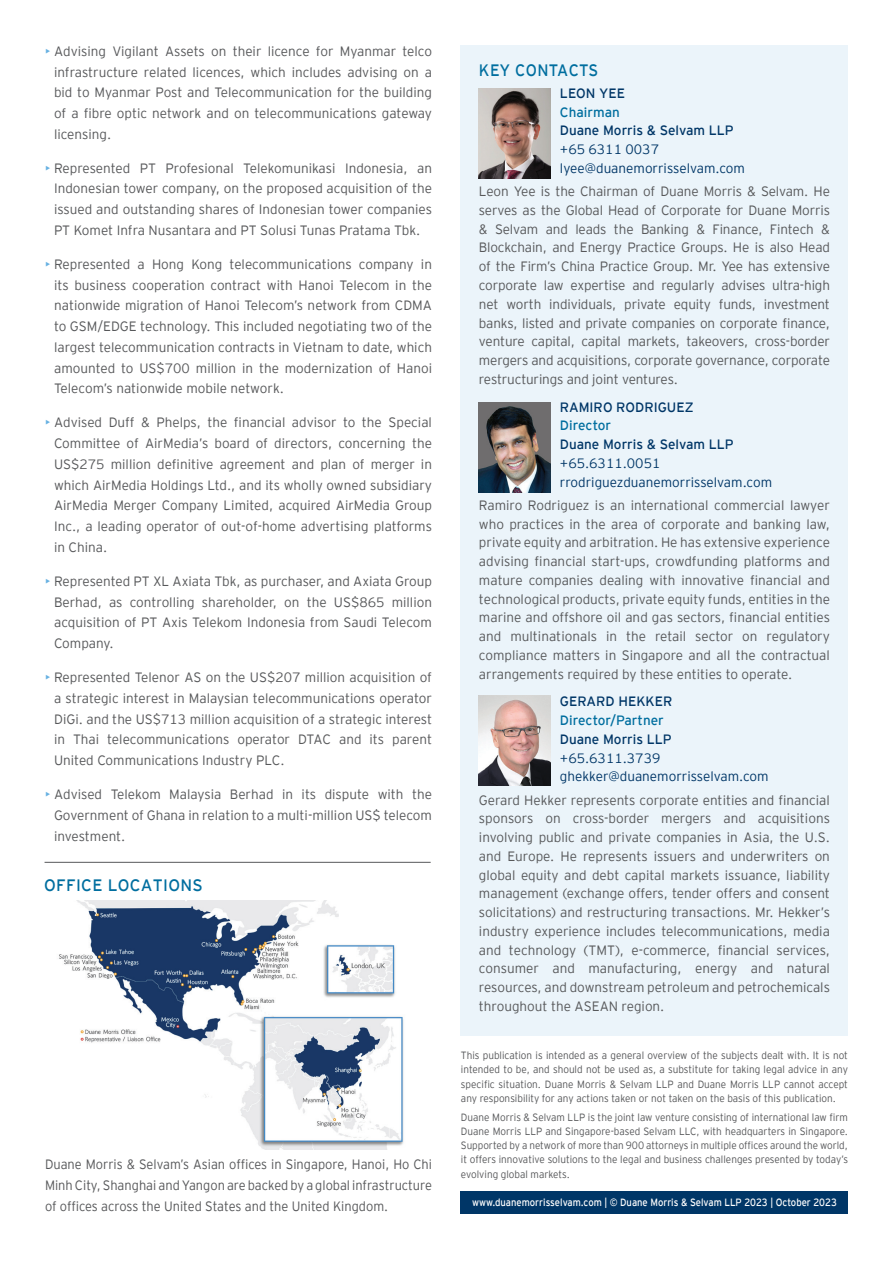
<style>
.page{position:relative;width:893px;height:1263px;background:#fff}
.page>*{position:absolute;margin:0;border:0;box-sizing:border-box;transform-origin:0 0}
.t1{font:16.5px "EY Interstate";letter-spacing:.02em;color:#006e9f}
.t2{font:16.5px "EY Interstate";letter-spacing:.02em;color:#006e9f;scale:.95 1}
.t3{font:300 13.5px/18.8px "EY Interstate";color:#57585a;text-align:justify}
.t4{font:300 13.5px/21px "EY Interstate";color:#57585a;text-align:justify;scale:.95 1}
.t5{font:300 13.5px/18.8px "EY Interstate";color:#003667}
.t6{font:13.5px "EY Interstate";color:#003667}
.t7{font:13.5px "EY Interstate";color:#006e9f}
.t8{font:300 10.5px/14.2px "EY Interstate";color:#57585a;text-align:justify;scale:.95 1}
.t9{font:10.5px "EY Interstate";color:#fff;scale:.9 1}
.s1{color:#67b1e2}
</style>
<div class="page">
<div style="left:461px;top:45px;width:387px;height:990px;background:#ebf4fa"></div>
<hr style="left:45px;top:862px;width:386px;height:1px;background:#57585a">
<div style="left:461px;top:1191px;width:387px;height:22px;background:#003667"></div>
<img style="left:479px;top:88px;width:72px;height:90px">
<img style="left:479px;top:402px;width:72px;height:90px">
<img style="left:479px;top:695px;width:72px;height:90px">
<img style="left:59px;top:901px;width:345px;height:249px">
<p class="t3" style="left:54px;top:40px;width:379px;line-height:20.7px;text-indent:-9px"><span class="s1">•</span> Advising Vigilant Assets on their licence for Myanmar telco infrastructure related licences, which includes advising on a bid to Myanmar Post and Telecommunication for the building of a fibre optic network and on telecommunications gateway licensing.</p>
<p class="t3" style="left:54px;top:157px;width:379px;line-height:20.7px;text-indent:-9px"><span class="s1">•</span> Represented PT Profesional Telekomunikasi Indonesia, an Indonesian tower company, on the proposed acquisition of the issued and outstanding shares of Indonesian tower companies PT Komet Infra Nusantara and PT Solusi Tunas Pratama Tbk.</p>
<p class="t3" style="left:54px;top:253px;width:379px;line-height:20.7px;text-indent:-9px"><span class="s1">•</span> Represented a Hong Kong telecommunications company in its business cooperation contract with Hanoi Telecom in the nationwide migration of Hanoi Telecom’s network from CDMA to GSM/EDGE technology. This included negotiating two of the largest telecommunication contracts in Vietnam to date, which amounted to US$700 million in the modernization of Hanoi Telecom’s nationwide mobile network.</p>
<p class="t3" style="left:54px;top:412px;width:379px;line-height:20.7px;text-indent:-9px"><span class="s1">•</span> Advised Duff &amp; Phelps, the financial advisor to the Special Committee of AirMedia’s board of directors, concerning the US$275 million definitive agreement and plan of merger in which AirMedia Holdings Ltd., and its wholly owned subsidiary AirMedia Merger Company Limited, acquired AirMedia Group Inc., a leading operator of out-of-home advertising platforms in China.</p>
<p class="t3" style="left:54px;top:570px;width:379px;line-height:20.7px;text-indent:-9px"><span class="s1">•</span> Represented PT XL Axiata Tbk, as purchaser, and Axiata Group Berhad, as controlling shareholder, on the US$865 million acquisition of PT Axis Telekom Indonesia from Saudi Telecom Company.</p>
<p class="t3" style="left:54px;top:666px;width:379px;line-height:20.7px;text-indent:-9px"><span class="s1">•</span> Represented Telenor AS on the US$207 million acquisition of a strategic interest in Malaysian telecommunications operator DiGi. and the US$713 million acquisition of a strategic interest in Thai telecommunications operator DTAC and its parent United Communications Industry PLC.</p>
<p class="t3" style="left:54px;top:783px;width:379px;line-height:20.7px;text-indent:-9px"><span class="s1">•</span> Advised Telekom Malaysia Berhad in its dispute with the Government of Ghana in relation to a multi-million US$ telecom investment.</p>
<p class="t1" style="left:44px;top:874px;width:160px">OFFICE LOCATIONS</p>
<p class="t4" style="left:45px;top:1153px;width:409px">Duane Morris &amp; Selvam’s Asian offices in Singapore, Hanoi, Ho Chi Minh City, Shanghai and Yangon are backed by a global infrastructure of offices across the United States and the United Kingdom.</p>
<p class="t2" style="left:479px;top:59px;width:127px">KEY CONTACTS</p>
<p class="t6" style="left:560px;top:84px;width:67px">LEON YEE</p>
<p class="t7" style="left:560px;top:102px;width:61px">Chairman</p>
<p class="t6" style="left:560px;top:121px;width:175px">Duane Morris &amp; Selvam LLP</p>
<p class="t5" style="left:560px;top:139px;width:186px">+65 6311 0037 lyee@duanemorrisselvam.com</p>
<p class="t3" style="left:479px;top:181px;width:353px">Leon Yee is the Chairman of Duane Morris &amp; Selvam. He serves as the Global Head of Corporate for Duane Morris &amp; Selvam and leads the Banking &amp; Finance, Fintech &amp; Blockchain, and Energy Practice Groups. He is also Head of the Firm’s China Practice Group. Mr. Yee has extensive corporate law expertise and regularly advises ultra-high net worth individuals, private equity funds, investment banks, listed and private companies on corporate finance, venture capital, capital markets, takeovers, cross-border mergers and acquisitions, corporate governance, corporate restructurings and joint ventures.</p>
<p class="t6" style="left:560px;top:397px;width:135px">RAMIRO RODRIGUEZ</p>
<p class="t7" style="left:560px;top:416px;width:53px">Director</p>
<p class="t6" style="left:560px;top:435px;width:175px">Duane Morris &amp; Selvam LLP</p>
<p class="t5" style="left:560px;top:453px;width:214px">+65.6311.0051 rrodriguezduanemorrisselvam.com</p>
<p class="t3" style="left:479px;top:495px;width:353px">Ramiro Rodriguez is an international commercial lawyer who practices in the area of corporate and banking law, private equity and arbitration. He has extensive experience advising financial start-ups, crowdfunding platforms and mature companies dealing with innovative financial and technological products, private equity funds, entities in the marine and offshore oil and gas sectors, financial entities and multinationals in the retail sector on regulatory compliance matters in Singapore and all the contractual arrangements required by these entities to operate.</p>
<p class="t6" style="left:560px;top:692px;width:114px">GERARD HEKKER</p>
<p class="t7" style="left:560px;top:711px;width:105px">Director/Partner</p>
<p class="t6" style="left:560px;top:729px;width:113px">Duane Morris LLP</p>
<p class="t5" style="left:560px;top:748px;width:210px">+65.6311.3739 ghekker@duanemorrisselvam.com</p>
<p class="t3" style="left:479px;top:790px;width:353px">Gerard Hekker represents corporate entities and financial sponsors on cross-border mergers and acquisitions involving public and private companies in Asia, the U.S. and Europe. He represents issuers and underwriters on global equity and debt capital markets issuance, liability management (exchange offers, tender offers and consent solicitations) and restructuring transactions. Mr. Hekker’s industry experience includes telecommunications, media and technology (TMT), e-commerce, financial services, consumer and manufacturing, energy and natural resources, and downstream petroleum and petrochemicals throughout the ASEAN region.</p>
<p class="t8" style="left:461px;top:1048px;width:409px">This publication is intended as a general overview of the subjects dealt with. It is not intended to be, and should not be used as, a substitute for taking legal advice in any specific situation. Duane Morris &amp; Selvam LLP and Duane Morris LLP cannot accept any responsibility for any actions taken or not taken on the basis of this publication.</p>
<p class="t8" style="left:461px;top:1109px;width:409px">Duane Morris &amp; Selvam LLP is the joint law venture consisting of international law firm Duane Morris LLP and Singapore-based Selvam LLC, with headquarters in Singapore.<br>Supported by a network of more than 900 attorneys in multiple offices around the world, it offers innovative solutions to the legal and business challenges presented by today’s evolving global markets.</p>
<p class="t9" style="left:472px;top:1195px;width:407px">www.duanemorrisselvam.com | © Duane Morris &amp; Selvam LLP 2023 | October 2023</p>
</div>
